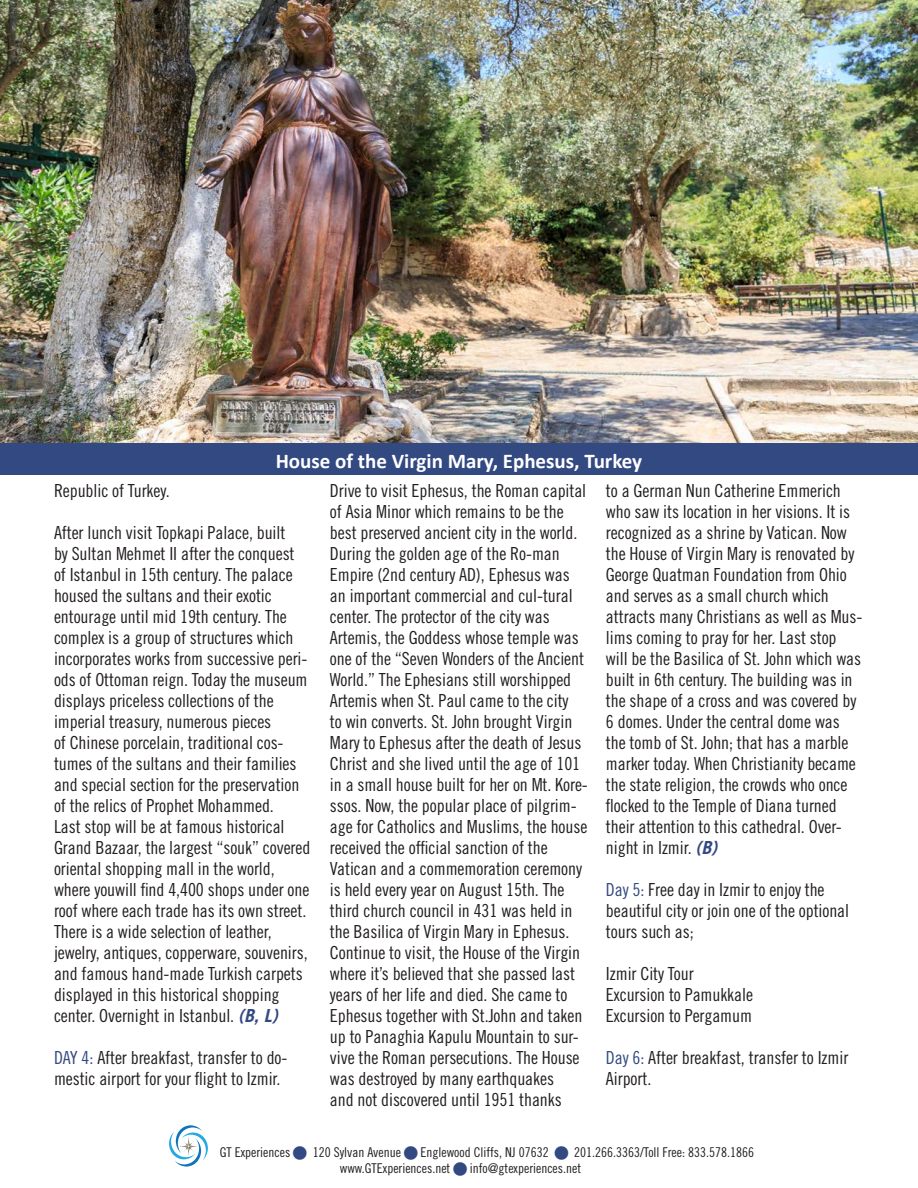
<style>
.page{position:relative;width:918px;height:1188px;background:#fff}
.page>*{position:absolute;margin:0;border:0;box-sizing:border-box;transform-origin:0 0}
.t1{font:700 21px "Calibri";color:#fff}
.t2{font:18px/21px "Trade Gothic LT Std Cn 18";letter-spacing:-.005em;color:#231f20}
.t3{font:13.5px "Trade Gothic LT Std Cn 18";color:#231f20}
.s1{font-family:"Trade Gothic LT Std";font-weight:700;font-style:italic;color:#334982}
.s2{color:#334982}
</style>
<div class="page">
<img style="left:0;top:0;width:918px;height:443px">
<svg style="left:169px;top:1125px;width:39px;height:42px"></svg>
<div style="left:0;top:443px;width:918px;height:32px;background:#334982"></div>
<p class="t1" style="left:276px;top:447px;width:368px">House of the Virgin Mary, Ephesus, Turkey</p>
<p class="t2" style="left:54px;top:480px;width:117px">Republic of Turkey.</p>
<p class="t2" style="left:54px;top:522px;width:255px">After lunch visit Topkapi Palace, built<br>by Sultan Mehmet II after the conquest of Istanbul in 15th century. The palace housed the sultans and their exotic entourage until mid 19th century. The complex is a group of structures which incorporates works from successive peri&shy;ods of Ottoman reign. Today the museum displays priceless collections of the imperial treasury, numerous pieces</p>
<p class="t2" style="left:54px;top:732px;width:247px">of Chinese porcelain, traditional cos&shy;tumes of the sultans and their families and special section for the preservation of the relics of Prophet Mohammed.</p>
<p class="t2" style="left:54px;top:816px;width:258px">Last stop will be at famous historical Grand Bazaar, the largest “souk” covered oriental shopping mall in the world, where youwill find 4,400 shops under one roof where each trade has its own street.<br>There is a wide selection of leather, jewelry, antiques, copperware, souvenirs, and famous hand-made Turkish carpets displayed in this historical shopping center. Overnight in Istanbul. <span class="s1">(B, L)</span></p>
<p class="t2" style="left:54px;top:1047px;width:235px"><span class="s2">DAY 4:</span> After breakfast, transfer to do&shy;mestic airport for your flight to Izmir.</p>
<p class="t2" style="left:330px;top:480px;width:259px">Drive to visit Ephesus, the Roman capital of Asia Minor which remains to be the best preserved ancient city in the world.<br>During the golden age of the Ro-man Empire (2nd century AD), Ephesus was an important commercial and cul-tural center. The protector of the city was Artemis, the Goddess whose temple was one of the “Seven Wonders of the Ancient World.” The Ephesians still worshipped Artemis when St. Paul came to the city<br>to win converts. St. John brought Virgin Mary to Ephesus after the death of Jesus Christ and she lived until the age of 101 in a small house built for her on Mt. Kore&shy;ssos. Now, the popular place of pilgrim&shy;age for Catholics and Muslims, the house received the official sanction of the Vatican and a commemoration ceremony is held every year on August 15th. The third church council in 431 was held in the Basilica of Virgin Mary in Ephesus.</p>
<p class="t2" style="left:330px;top:942px;width:254px">Continue to visit, the House of the Virgin where it’s believed that she passed last years of her life and died. She came to Ephesus together with St.John and taken up to Panaghia Kapulu Mountain to sur&shy;vive the Roman persecutions. The House was destroyed by many earthquakes<br>and not discovered until 1951 thanks</p>
<p class="t2" style="left:606px;top:480px;width:258px">to a German Nun Catherine Emmerich who saw its location in her visions. It is recognized as a shrine by Vatican. Now the House of Virgin Mary is renovated by George Quatman Foundation from Ohio and serves as a small church which attracts many Christians as well as Mus&shy;lims coming to pray for her. Last stop will be the Basilica of St. John which was built in 6th century. The building was in the shape of a cross and was covered by 6 domes. Under the central dome was the tomb of St. John; that has a marble marker today. When Christianity became the state religion, the crowds who once flocked to the Temple of Diana turned their attention to this cathedral. Over&shy;night in Izmir. <span class="s1">(B)</span></p>
<p class="t2" style="left:606px;top:879px;width:245px"><span class="s2">Day 5:</span> Free day in Izmir to enjoy the beautiful city or join one of the optional tours such as;</p>
<p class="t2" style="left:606px;top:963px;width:89px">Izmir City Tour</p>
<p class="t2" style="left:606px;top:984px;width:149px">Excursion to Pamukkale</p>
<p class="t2" style="left:606px;top:1005px;width:148px">Excursion to Pergamum</p>
<p class="t2" style="left:606px;top:1047px;width:244px"><span class="s2">Day 6:</span> After breakfast, transfer to Izmir<br>Airport.</p>
<p class="t3" style="left:220px;top:1144px;width:536px">GT Experiences <span class="s2">■</span> 120 Sylvan Avenue <span class="s2">■</span> Englewood Cliffs, NJ 07632 <span class="s2">■</span> 201.266.3363/Toll Free: 833.578.1866</p>
<p class="t3" style="left:340px;top:1160px;width:243px">www.GTExperiences.net <span class="s2">■</span> info@gtexperiences.net</p>
</div>
